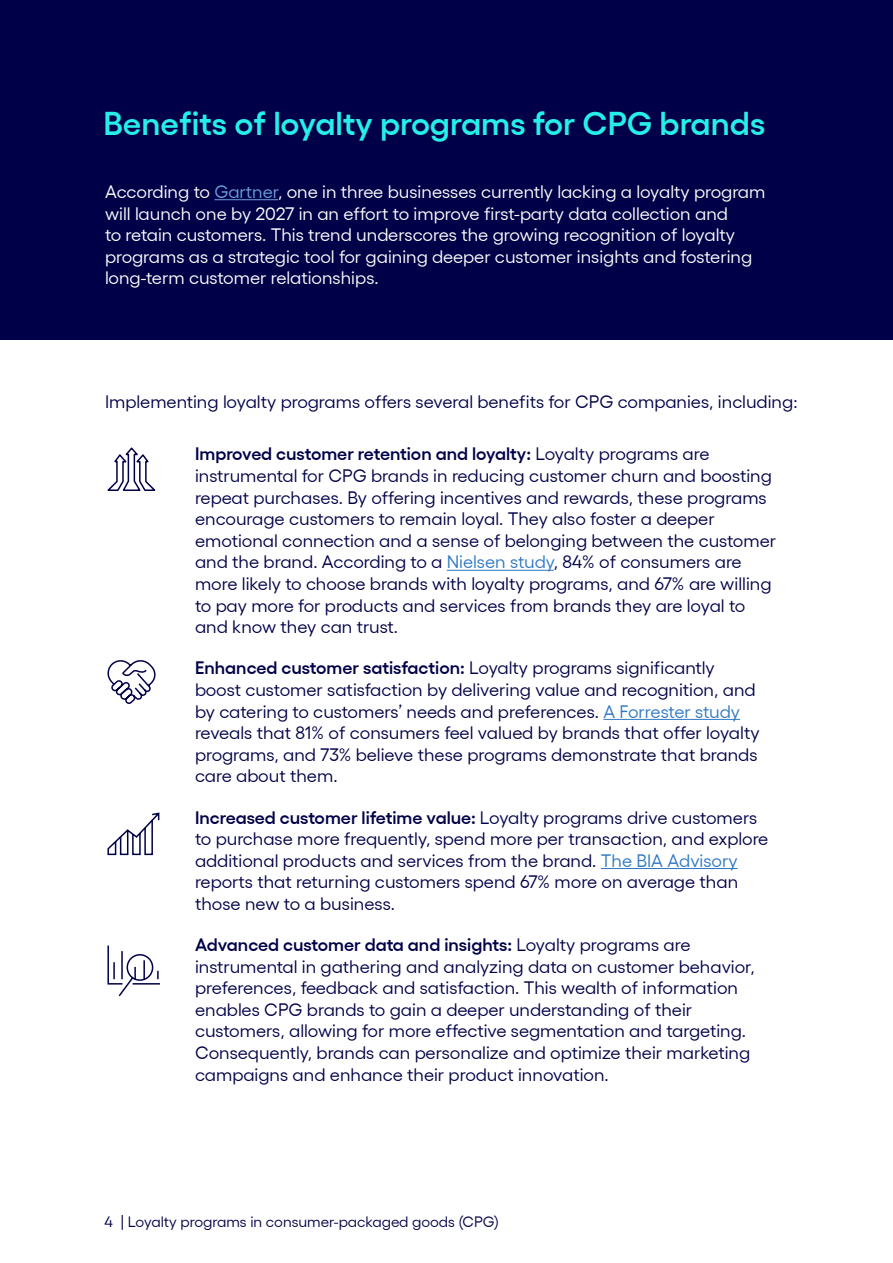
<style>
.page{position:relative;width:893px;height:1263px;background:#fff}
.page>*{position:absolute;margin:0;border:0;box-sizing:border-box;transform-origin:0 0}
.t1{font:600 33px "Gellix";color:#26efe9}
.t2{font:18px/21.6px "Gellix";color:#000048}
.t3{font:18px/21.6px "Gellix";color:#fff}
.t4{font:15px "Gellix";color:#000048}
.s1{color:#6aa2dc}
.s2{font-weight:600}
.s3{color:#2f78c4}
</style>
<div class="page">
<div style="left:0;top:0;width:893px;height:339px;background:#000048"></div>
<hr style="left:214px;top:199px;width:64px;height:1px;background:#6aa2dc">
<hr style="left:447px;top:570px;width:107px;height:1px;background:#2f78c4">
<hr style="left:603px;top:719px;width:137px;height:1px;background:#2f78c4">
<hr style="left:601px;top:868px;width:137px;height:1px;background:#2f78c4">
<svg style="left:107px;top:447px;width:49px;height:44px"></svg>
<svg style="left:107px;top:660px;width:49px;height:44px"></svg>
<svg style="left:107px;top:812px;width:53px;height:44px"></svg>
<svg style="left:107px;top:945px;width:53px;height:52px"></svg>
<h1 class="t1" style="left:104px;top:98px;width:663px">Benefits of loyalty programs for CPG brands</h1>
<p class="t3" style="left:105px;top:179px;width:662px">According to <span class="s1">Gartner</span>, one in three businesses currently lacking a loyalty program will launch one by 2027 in an effort to improve first-party data collection and<br>to retain customers. This trend underscores the growing recognition of loyalty programs as a strategic tool for gaining deeper customer insights and fostering long-term customer relationships.</p>
<p class="t2" style="left:105px;top:389px;width:694px">Implementing loyalty programs offers several benefits for CPG companies, including:</p>
<p class="t2" style="left:195px;top:442px;width:583px"><span class="s2">Improved customer retention and loyalty:</span> Loyalty programs are instrumental for CPG brands in reducing customer churn and boosting repeat purchases. By offering incentives and rewards, these programs encourage customers to remain loyal. They also foster a deeper emotional connection and a sense of belonging between the customer and the brand. According to a <span class="s3">Nielsen study</span>, 84% of consumers are more likely to choose brands with loyalty programs, and 67% are willing to pay more for products and services from brands they are loyal to and know they can trust.</p>
<p class="t2" style="left:195px;top:655px;width:566px"><span class="s2">Enhanced customer satisfaction:</span> Loyalty programs significantly boost customer satisfaction by delivering value and recognition, and by catering to customers’ needs and preferences. <span class="s3">A Forrester study </span>reveals that 81% of consumers feel valued by brands that offer loyalty programs, and 73% believe these programs demonstrate that brands care about them.</p>
<p class="t2" style="left:195px;top:804px;width:575px"><span class="s2">Increased customer lifetime value:</span> Loyalty programs drive customers to purchase more frequently, spend more per transaction, and explore additional products and services from the brand. <span class="s3">The BIA Advisory </span>reports that returning customers spend 67% more on average than those new to a business.</p>
<p class="t2" style="left:195px;top:932px;width:561px"><span class="s2">Advanced customer data and insights:</span> Loyalty programs are instrumental in gathering and analyzing data on customer behavior, preferences, feedback and satisfaction. This wealth of information enables CPG brands to gain a deeper understanding of their customers, allowing for more effective segmentation and targeting.<br>Consequently, brands can personalize and optimize their marketing campaigns and enhance their product innovation.</p>
<p class="t4" style="left:104px;top:1210px;width:396px">4 | Loyalty programs in consumer-packaged goods (CPG)</p>
</div>
